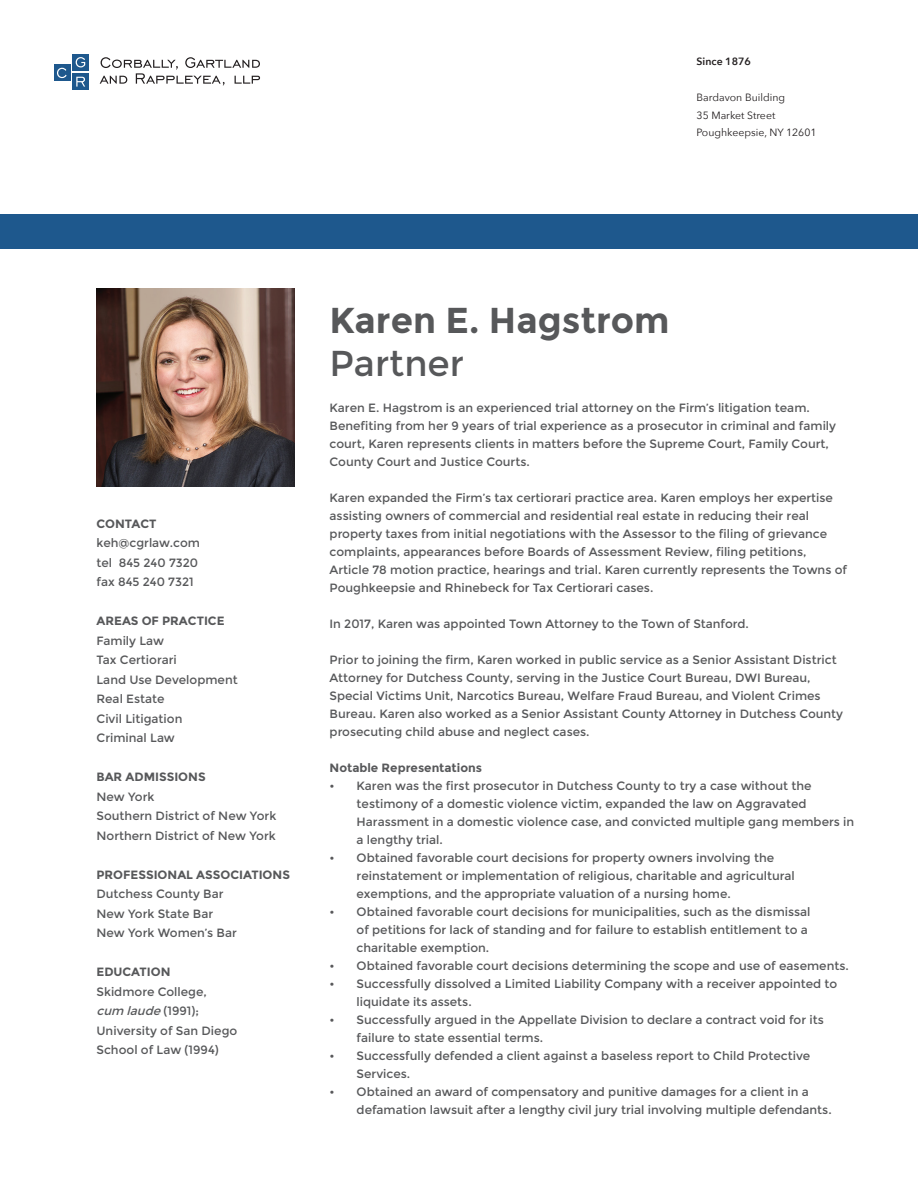
<style>
.page{position:relative;width:918px;height:1188px;background:#fff}
.page>*{position:absolute;margin:0;border:0;box-sizing:border-box;transform-origin:0 0}
.t1{font:700 36px "Montserrat";color:#57585a}
.t2{font:36px "Montserrat";color:#57585a}
.t3{font:12px/18px "Montserrat";color:#57585a}
.t4{font:700 12px "Montserrat";color:#57585a}
.t5{font:10.5px/18px "Avenir Next";color:#231f20}
.t6{font:600 10.5px "Avenir Next";color:#231f20}
.s1{font-style:italic}
</style>
<div class="page">
<svg style="left:100px;top:57px;width:160px;height:29px"></svg>
<div style="left:54px;top:65px;width:16px;height:16px;background:#1e588d"></div>
<svg style="left:57px;top:68px;width:10px;height:10px"></svg>
<div style="left:73px;top:54px;width:16px;height:17px;background:#1e588d"></div>
<svg style="left:76px;top:57px;width:9px;height:10px"></svg>
<div style="left:73px;top:73px;width:16px;height:17px;background:#1e588d"></div>
<svg style="left:76px;top:77px;width:9px;height:10px"></svg>
<img style="left:97px;top:288px;width:198px;height:199px">
<div style="left:0;top:214px;width:918px;height:35px;background:#1e588d"></div>
<p class="t6" style="left:697px;top:52px;width:56px">Since 1876</p>
<p class="t5" style="left:697px;top:87px;width:121px">Bardavon Building<br>35 Market Street<br>Poughkeepsie, NY 12601</p>
<p class="t4" style="left:97px;top:517px;width:62px">CONTACT</p>
<p class="t3" style="left:97px;top:534px;width:105px;line-height:19.5px">keh@cgrlaw.com tel 845 240 7320 fax 845 240 7321</p>
<p class="t4" style="left:97px;top:614px;width:130px">AREAS OF PRACTICE</p>
<p class="t3" style="left:97px;top:631px;width:143px;line-height:19.5px">Family Law<br>Tax Certiorari<br>Land Use Development<br>Real Estate<br>Civil Litigation<br>Criminal Law</p>
<p class="t4" style="left:97px;top:770px;width:111px">BAR ADMISSIONS</p>
<p class="t3" style="left:97px;top:787px;width:181px;line-height:19.5px">New York<br>Southern District of New York<br>Northern District of New York</p>
<p class="t4" style="left:97px;top:868px;width:195px">PROFESSIONAL ASSOCIATIONS</p>
<p class="t3" style="left:97px;top:885px;width:142px;line-height:19.5px">Dutchess County Bar<br>New York State Bar<br>New York Women’s Bar</p>
<p class="t4" style="left:97px;top:965px;width:76px">EDUCATION</p>
<p class="t3" style="left:97px;top:982px;width:142px;line-height:19.5px">Skidmore College, <span class="s1">cum laude</span> (1 9 9 1 ) ;<br>University of San Diego<br>School of Law (1994)</p>
<h1 class="t1" style="left:330px;top:299px;width:341px">Karen E. Hagstrom</h1>
<h1 class="t2" style="left:330px;top:343px;width:136px">Partner</h1>
<p class="t3" style="left:330px;top:399px;width:508px">Karen E. Hagstrom is an experienced trial attorney on the Firm’s litigation team.<br>Benefiting from her 9 years of trial experience as a prosecutor in criminal and family court, Karen represents clients in matters before the Supreme Court, Family Court, County Court and Justice Courts.</p>
<p class="t3" style="left:330px;top:489px;width:519px">Karen expanded the Firm’s tax certiorari practice area. Karen employs her expertise assisting owners of commercial and residential real estate in reducing their real property taxes from initial negotiations with the Assessor to the filing of grievance complaints, appearances before Boards of Assessment Review, filing petitions, Article 78 motion practice, hearings and trial. Karen currently represents the Towns of Poughkeepsie and Rhinebeck for Tax Certiorari cases.</p>
<p class="t3" style="left:330px;top:615px;width:421px">In 2017, Karen was appointed Town Attorney to the Town of Stanford.</p>
<p class="t3" style="left:330px;top:651px;width:515px">Prior to joining the firm, Karen worked in public service as a Senior Assistant District Attorney for Dutchess County, serving in the Justice Court Bureau, DWI Bureau, Special Victims Unit, Narcotics Bureau, Welfare Fraud Bureau, and Violent Crimes Bureau. Karen also worked as a Senior Assistant County Attorney in Dutchess County prosecuting child abuse and neglect cases.</p>
<p class="t4" style="left:330px;top:760px;width:154px">Notable Representations</p>
<p class="t3" style="left:357px;top:777px;width:499px;text-indent:-27px">• Karen was the first prosecutor in Dutchess County to try a case without the testimony of a domestic violence victim, expanded the law on Aggravated Harassment in a domestic violence case, and convicted multiple gang members in a lengthy trial.</p>
<p class="t3" style="left:357px;top:849px;width:440px;text-indent:-27px">• Obtained favorable court decisions for property owners involving the reinstatement or implementation of religious, charitable and agricultural exemptions, and the appropriate valuation of a nursing home.</p>
<p class="t3" style="left:357px;top:903px;width:455px;text-indent:-27px">• Obtained favorable court decisions for municipalities, such as the dismissal of petitions for lack of standing and for failure to establish entitlement to a charitable exemption.</p>
<p class="t3" style="left:330px;top:957px;width:521px">• Obtained favorable court decisions determining the scope and use of easements.</p>
<p class="t3" style="left:357px;top:975px;width:482px;text-indent:-27px">• Successfully dissolved a Limited Liability Company with a receiver appointed to liquidate its assets.</p>
<p class="t3" style="left:357px;top:1011px;width:469px;text-indent:-27px">• Successfully argued in the Appellate Division to declare a contract void for its failure to state essential terms.</p>
<p class="t3" style="left:357px;top:1047px;width:455px;text-indent:-27px">• Successfully defended a client against a baseless report to Child Protective<br>Services.</p>
<p class="t3" style="left:357px;top:1083px;width:477px;text-indent:-27px">• Obtained an award of compensatory and punitive damages for a client in a defamation lawsuit after a lengthy civil jury trial involving multiple defendants.</p>
</div>
